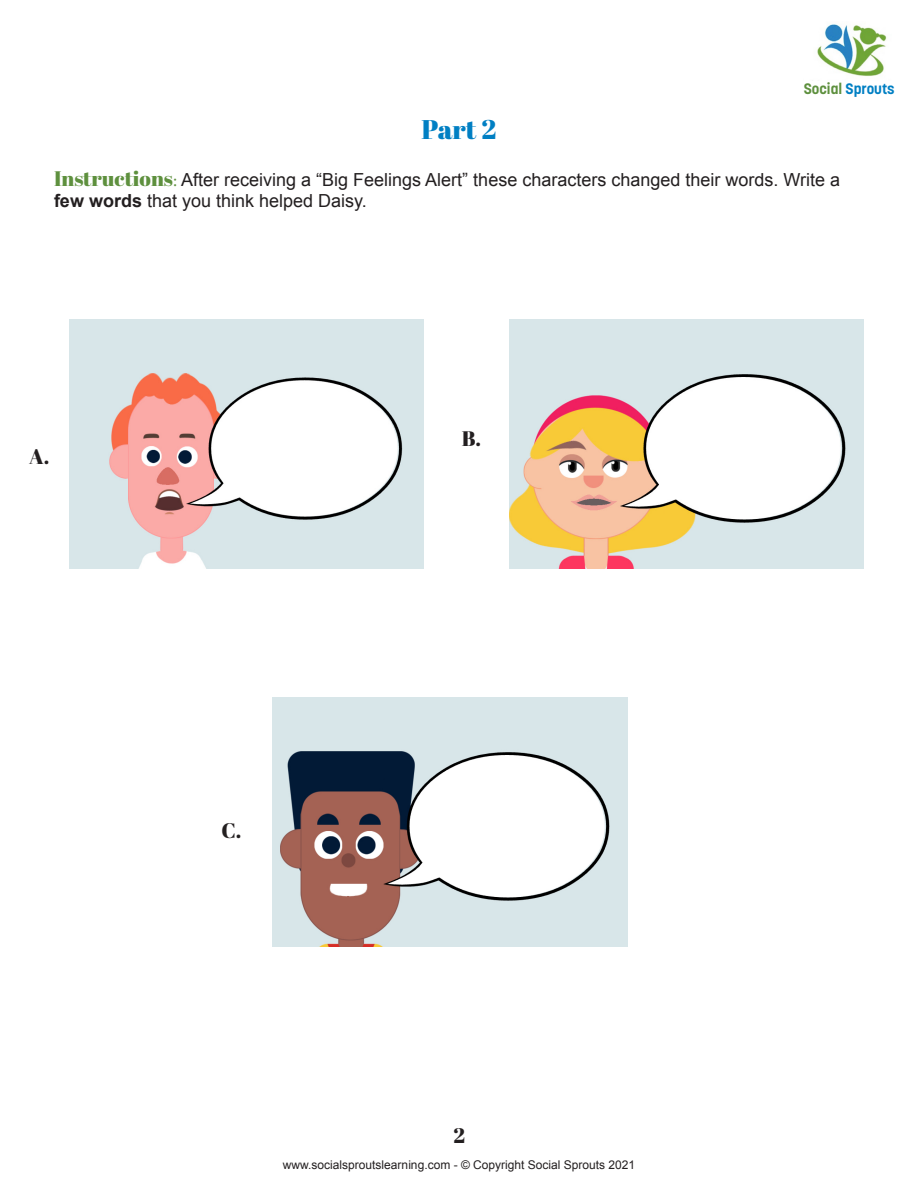
<style>
.page{position:relative;width:918px;height:1188px;background:#fff}
.page>*{position:absolute;margin:0;border:0;box-sizing:border-box;transform-origin:0 0}
.t1{font:27px "Abril Fatface";color:#007fc3}
.t2{font:21px "Abril Fatface";color:#231f20}
.t3{font:18px/21.6px "Arial";color:#231f20}
.t4{font:700 15px "Korolev";color:#007fc3}
.t5{font:12px "Arial";color:#231f20}
.s1{color:#5e903e}
.s2{font-family:"Abril Fatface";font-size:21px;color:#5e903e}
.s3{font-family:"Minion Pro";color:#5e903e}
.s4{font-weight:700}
</style>
<div class="page">
<img style="left:817px;top:24px;width:70px;height:52px">
<img style="left:69px;top:320px;width:355px;height:249px">
<img style="left:509px;top:320px;width:355px;height:249px">
<img style="left:273px;top:698px;width:354px;height:249px">
<p class="t4" style="left:804px;top:80px;width:92px"><span class="s1">Social</span> Sprouts</p>
<p class="t1" style="left:422px;top:110px;width:76px">Part 2</p>
<p class="t3" style="left:54px;top:169px;width:788px"><span class="s2">Instructions</span><span class="s3">:</span> After receiving a “Big Feelings Alert” these characters changed their words. Write a <span class="s4">few words</span> that you think helped Daisy.</p>
<p class="t2" style="left:29px;top:442px;width:22px">A.</p>
<p class="t2" style="left:462px;top:424px;width:21px">B.</p>
<p class="t2" style="left:221px;top:816px;width:22px">C.</p>
<p class="t2" style="left:453px;top:1121px;width:13px">2</p>
<p class="t5" style="left:283px;top:1157px;width:354px">www.socialsproutslearning.com - © Copyright Social Sprouts 2021</p>
</div>
